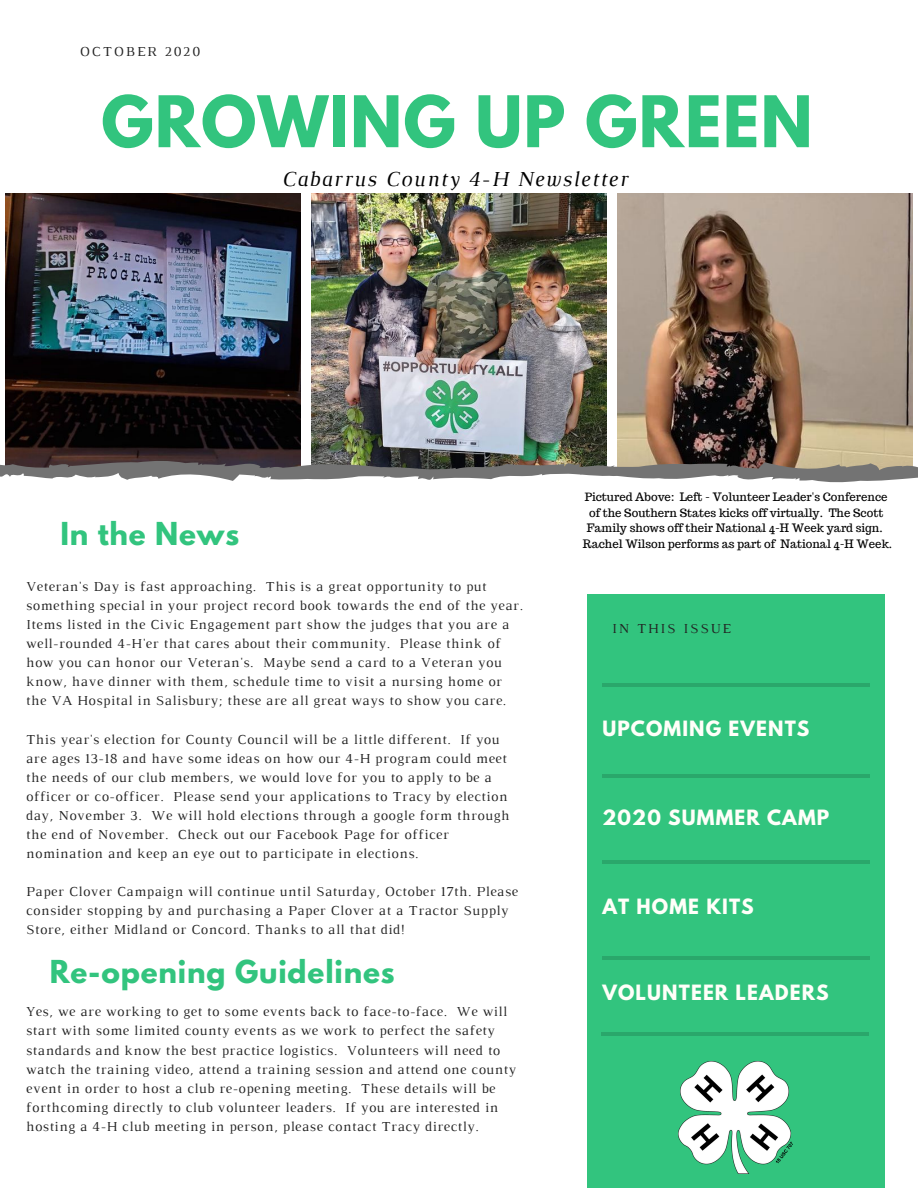
<style>
.page{position:relative;width:918px;height:1188px;background:#fff}
.page>*{position:absolute;margin:0;border:0;box-sizing:border-box;transform-origin:0 0}
.t1{font:700 63px "League Spartan";letter-spacing:.02em;color:#32c47e}
.t2{font:700 28.05px "League Spartan";letter-spacing:.03em;color:#32c47e}
.t3{font:italic 21.75px "Luthier";letter-spacing:.07em;color:#000}
.t4{font:700 18.6px "League Spartan";letter-spacing:.06em;color:#fffff9}
.t5{font:13.95px/19px "Luthier";letter-spacing:.045em;color:#222}
.t6{font:13.95px "Luthier";letter-spacing:.14em;color:#222}
.t7{font:11.4px/15.6px "Trocchi";color:#000;text-align:center}
</style>
<div class="page">
<img style="left:6px;top:194px;width:294px;height:258px">
<img style="left:312px;top:194px;width:294px;height:258px">
<img style="left:618px;top:194px;width:294px;height:258px">
<div style="left:588px;top:594px;width:297px;height:594px;background:#32c47e"></div>
<hr style="left:602px;top:774px;width:268px;height:3px;background:#000">
<hr style="left:602px;top:683px;width:268px;height:4px;background:#2aa76b">
<hr style="left:602px;top:860px;width:268px;height:3px;background:#000">
<hr style="left:602px;top:957px;width:268px;height:3px;background:#000">
<hr style="left:601px;top:1033px;width:268px;height:3px;background:#000">
<img style="left:679px;top:1061px;width:113px;height:113px">
<svg style="left:0;top:452px;width:918px;height:31px"></svg>
<p class="t6" style="left:80px;top:46px;width:121px">OCTOBER 2020</p>
<h1 class="t1" style="left:101px;top:91px;width:713px">GROWING UP GREEN</h1>
<h3 class="t3" style="left:282px;top:171px;width:347px">Cabarrus County 4-H Newsletter</h3>
<h2 class="t2" style="left:60px;top:520px;width:180px">In the News</h2>
<p class="t5" style="left:26px;top:578px;width:498px">Veteran's Day is fast approaching. This is a great opportunity to put something special in your project record book towards the end of the year.<br>Items listed in the Civic Engagement part show the judges that you are a well-rounded 4-H'er that cares about their community. Please think of how you can honor our Veteran's. Maybe send a card to a Veteran you know, have dinner with them, schedule time to visit a nursing home or the VA Hospital in Salisbury; these are all great ways to show you care.</p>
<p class="t5" style="left:26px;top:731px;width:485px">This year's election for County Council will be a little different. If you are ages 13-18 and have some ideas on how our 4-H program could meet the needs of our club members, we would love for you to apply to be a officer or co-officer. Please send your applications to Tracy by election day, November 3. We will hold elections through a google form through the end of November. Check out our Facebook Page for officer nomination and keep an eye out to participate in elections.</p>
<p class="t5" style="left:26px;top:883px;width:493px">Paper Clover Campaign will continue until Saturday, October 17th. Please consider stopping by and purchasing a Paper Clover at a Tractor Supply<br>Store, either Midland or Concord. Thanks to all that did!</p>
<h2 class="t2" style="left:50px;top:958px;width:347px">Re-opening Guidelines</h2>
<p class="t5" style="left:26px;top:1003px;width:492px">Yes, we are working to get to some events back to face-to-face. We will start with some limited county events as we work to perfect the safety standards and know the best practice logistics. Volunteers will need to watch the training video, attend a training session and attend one county event in order to host a club re-opening meeting. These details will be forthcoming directly to club volunteer leaders. If you are interested in hosting a 4-H club meeting in person, please contact Tracy directly.</p>
<p class="t7" style="left:583px;top:489px;width:311px">Pictured Above: Left - Volunteer Leader's Conference of the Southern States kicks off virtually. The Scott Family shows off their National 4-H Week yard sign.<br>Rachel Wilson performs as part of National 4-H Week.</p>
<p class="t6" style="left:612px;top:624px;width:120px">IN THIS ISSUE</p>
<h3 class="t4" style="left:602px;top:720px;width:209px">UPCOMING EVENTS</h3>
<h3 class="t4" style="left:602px;top:808px;width:228px">2020 SUMMER CAMP</h3>
<h3 class="t4" style="left:602px;top:897px;width:153px">AT HOME KITS</h3>
<h3 class="t4" style="left:602px;top:983px;width:228px">VOLUNTEER LEADERS</h3>
</div>
